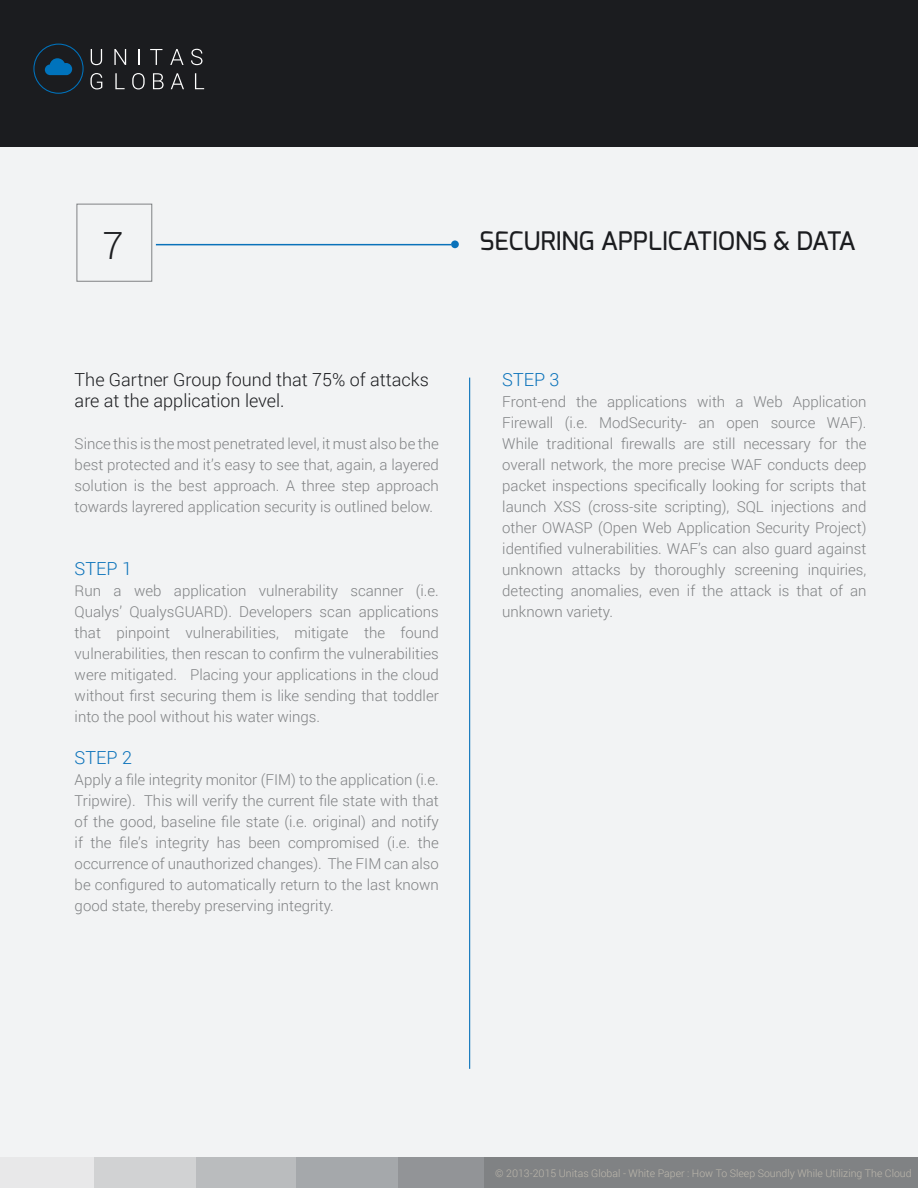
<style>
.page{position:relative;width:918px;height:1188px;background:#f2f3f4}
.page>*{position:absolute;margin:0;border:0;box-sizing:border-box;transform-origin:0 0}
.t1{font:300 37.5px "Roboto";color:#1b1c1f}
.t2{font:500 25.5px "Exo";color:#1b1c1f}
.t3{font:300 18px/21px "Roboto";color:#1b1c1f}
.t4{font:300 18px "Roboto";color:#0a72ba}
.t5{font:300 15px/21px "Roboto";color:#808284;text-align:justify}
.t6{font:300 10.5px "Roboto";color:#bdb8ad}
</style>
<div class="page">
<div style="left:0;top:1158px;width:94px;height:30px;background:#e8e8e9"></div>
<div style="left:195px;top:1158px;width:102px;height:30px;background:#babcbe"></div>
<div style="left:94px;top:1158px;width:101px;height:30px;background:#d1d2d3"></div>
<div style="left:297px;top:1158px;width:101px;height:30px;background:#a5a8ab"></div>
<div style="left:398px;top:1158px;width:101px;height:30px;background:#929497"></div>
<div style="left:485px;top:1158px;width:433px;height:30px;background:#808284"></div>
<div style="left:0;top:0;width:918px;height:147px;background:#1b1c1f"></div>
<svg style="left:91px;top:49px;width:11px;height:16px"></svg>
<svg style="left:114px;top:49px;width:12px;height:16px"></svg>
<svg style="left:138px;top:49px;width:2px;height:16px"></svg>
<svg style="left:150px;top:49px;width:12px;height:16px"></svg>
<svg style="left:170px;top:49px;width:14px;height:16px"></svg>
<svg style="left:191px;top:49px;width:11px;height:16px"></svg>
<svg style="left:90px;top:73px;width:12px;height:16px"></svg>
<svg style="left:115px;top:73px;width:10px;height:16px"></svg>
<svg style="left:132px;top:73px;width:13px;height:16px"></svg>
<svg style="left:153px;top:73px;width:11px;height:16px"></svg>
<svg style="left:171px;top:73px;width:13px;height:16px"></svg>
<svg style="left:195px;top:73px;width:9px;height:16px"></svg>
<div style="left:33px;top:44px;width:51px;height:50px;border:1px solid #0072bc;border-radius:50%"></div>
<svg style="left:45px;top:58px;width:27px;height:17px"></svg>
<hr style="left:156px;top:244px;width:295px;height:1px;background:#0a72ba">
<div style="left:451px;top:240px;width:8px;height:8px;background:#0a72ba;border-radius:50%"></div>
<div style="left:77px;top:204px;width:75px;height:77px;border:1px solid #808284"></div>
<hr style="left:469px;top:378px;width:1px;height:691px;background:#0a72ba">
<p class="t1" style="left:103px;top:219px;width:22px">7</p>
<p class="t2" style="left:480px;top:224px;width:378px">SECURING APPLICATIONS &amp; DATA</p>
<p class="t3" style="left:75px;top:369px;width:356px">The Gartner Group found that 75% of attacks are at the application level.</p>
<p class="t5" style="left:75px;top:433px;width:366px">Since this is the most penetrated level, it must also be the best protected and it’s easy to see that, again, a layered solution is the best approach. A three step approach towards layrered application security is outlined below.</p>
<p class="t4" style="left:75px;top:556px;width:59px">STEP 1</p>
<p class="t5" style="left:75px;top:580px;width:366px">Run a web application vulnerability scanner (i.e.<br>Qualys’ QualysGUARD). Developers scan applications that pinpoint vulnerabilities, mitigate the found vulnerabilities, then rescan to confirm the vulnerabilities were mitigated. Placing your applications in the cloud without first securing them is like sending that toddler into the pool without his water wings.</p>
<p class="t4" style="left:75px;top:745px;width:59px">STEP 2</p>
<p class="t5" style="left:75px;top:769px;width:366px">Apply a file integrity monitor (FIM) to the application (i.e.<br>Tripwire). This will verify the current file state with that of the good, baseline file state (i.e. original) and notify if the file’s integrity has been compromised (i.e. the occurrence of unauthorized changes). The FIM can also be configured to automatically return to the last known good state, thereby preserving integrity.</p>
<p class="t4" style="left:502px;top:367px;width:59px">STEP 3</p>
<p class="t5" style="left:502px;top:391px;width:366px">Front-end the applications with a Web Application Firewall (i.e. ModSecurity- an open source WAF).<br>While traditional firewalls are still necessary for the overall network, the more precise WAF conducts deep packet inspections specifically looking for scripts that launch XSS (cross-site scripting), SQL injections and other OWASP (Open Web Application Security Project) identified vulnerabilities. WAF’s can also guard against unknown attacks by thoroughly screening inquiries, detecting anomalies, even if the attack is that of an unknown variety.</p>
<p class="t6" style="left:495px;top:1165px;width:418px">© 2013-2015 Unitas Global - White Paper : How To Sleep Soundly While Utilizing The Cloud</p>
</div>
